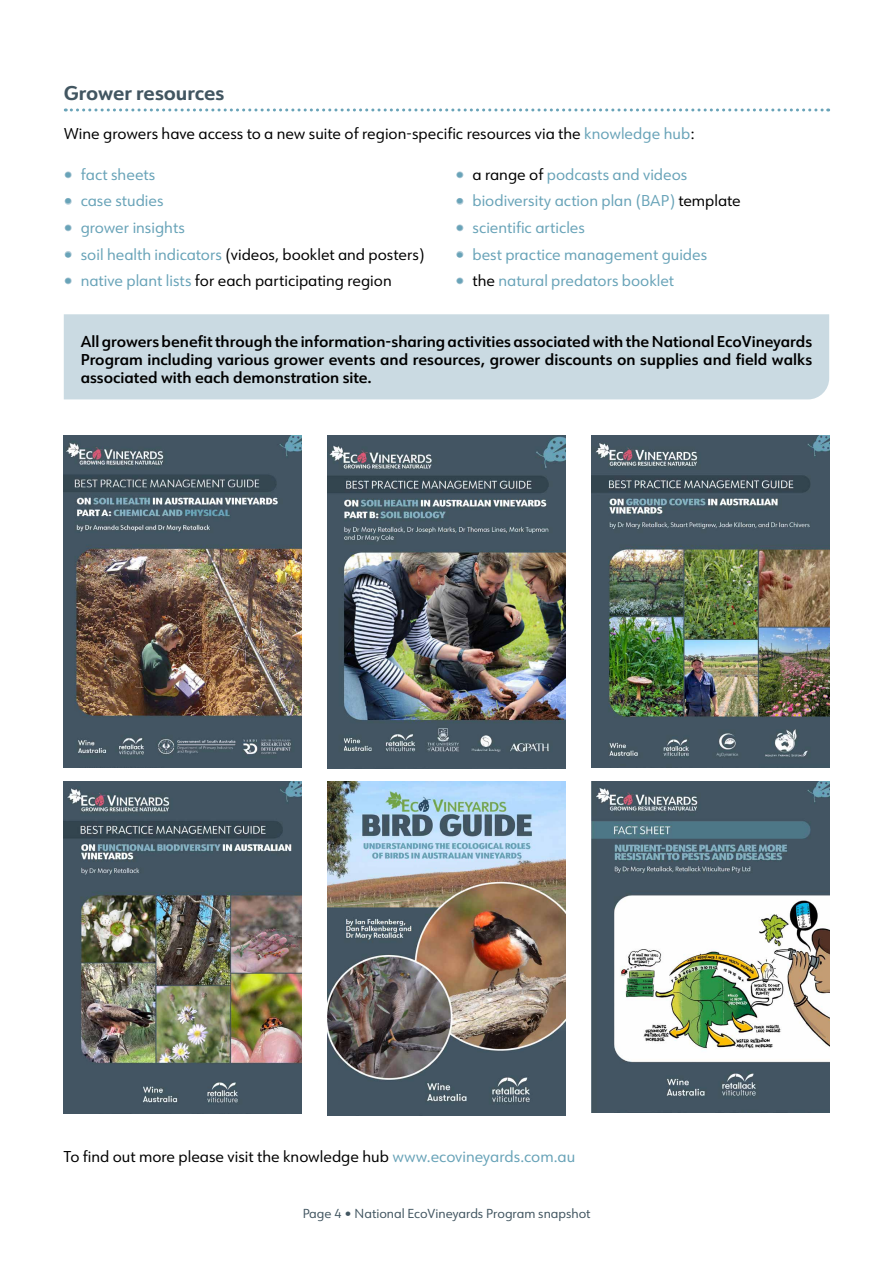
<style>
.page{position:relative;width:893px;height:1263px;background:#fff}
.page>*{position:absolute;margin:0;border:0;box-sizing:border-box;transform-origin:0 0}
.Heading_2{font:700 19.5px "URW Form";color:#425661}
.Body_text{font:15.3px "URW Form";color:#000}
.Breakout_copy{font:600 15.3px/18px "URW Form";color:#000;text-align:justify}
.t1{font:15.3px "URW Form";color:#68a3b8}
.t2{font:12.75px "URW Form";color:#425661}
.s1{color:#68a3b8}
.s2{color:#bbd1dc}
.s3{color:#000}
</style>
<div class="page">
<svg style="left:65px;top:108px;width:764px;height:3px"></svg>
<div style="left:64px;top:314px;width:765px;height:85px;background:#cadae2"></div>
<img style="left:64px;top:435px;width:238px;height:333px">
<img style="left:327px;top:435px;width:239px;height:334px">
<img style="left:591px;top:435px;width:238px;height:332px">
<img style="left:64px;top:781px;width:238px;height:332px">
<img style="left:327px;top:781px;width:239px;height:334px">
<img style="left:591px;top:781px;width:238px;height:331px">
<p class="Heading_2" style="left:64px;top:79px;width:162px">Grower resources</p>
<p class="Body_text" style="left:64px;top:123px;width:632px">Wine growers have access to a new suite of region-specific resources via the <span class="s1">knowledge hub</span>:</p>
<p class="t1" style="left:64px;top:164px;width:93px"><span class="s2">•</span> fact sheets</p>
<p class="t1" style="left:64px;top:191px;width:101px"><span class="s2">•</span> case studies</p>
<p class="t1" style="left:64px;top:217px;width:123px"><span class="s2">•</span> grower insights</p>
<p class="Body_text" style="left:64px;top:244px;width:362px"><span class="s2">•</span> <span class="s1">soil health indicators</span> (videos, booklet and posters)</p>
<p class="Body_text" style="left:64px;top:270px;width:329px"><span class="s2">•</span> <span class="s1">native plant lists</span> for each participating region</p>
<p class="t1" style="left:455px;top:164px;width:233px"><span class="s2">•</span> <span class="s3">a range of</span> podcasts and videos</p>
<p class="t1" style="left:455px;top:191px;width:287px"><span class="s2">•</span> biodiversity action plan (BAP) <span class="s3">template</span></p>
<p class="t1" style="left:455px;top:217px;width:131px"><span class="s2">•</span> scientific articles</p>
<p class="t1" style="left:455px;top:244px;width:253px"><span class="s2">•</span> best practice management guides</p>
<p class="t1" style="left:455px;top:270px;width:220px"><span class="s2">•</span> <span class="s3">the</span> natural predators booklet</p>
<p class="Breakout_copy" style="left:81px;top:333px;width:733px">All growers benefit through the information-sharing activities associated with the National EcoVineyards Program including various grower events and resources, grower discounts on supplies and field walks associated with each demonstration site.</p>
<p class="Body_text" style="left:64px;top:1146px;width:513px">To find out more please visit the knowledge hub <span class="s1">www.ecovineyards.com.au</span></p>
<p class="t2" style="left:302px;top:1205px;width:290px">Page 4 • National EcoVineyards Program snapshot</p>
</div>
